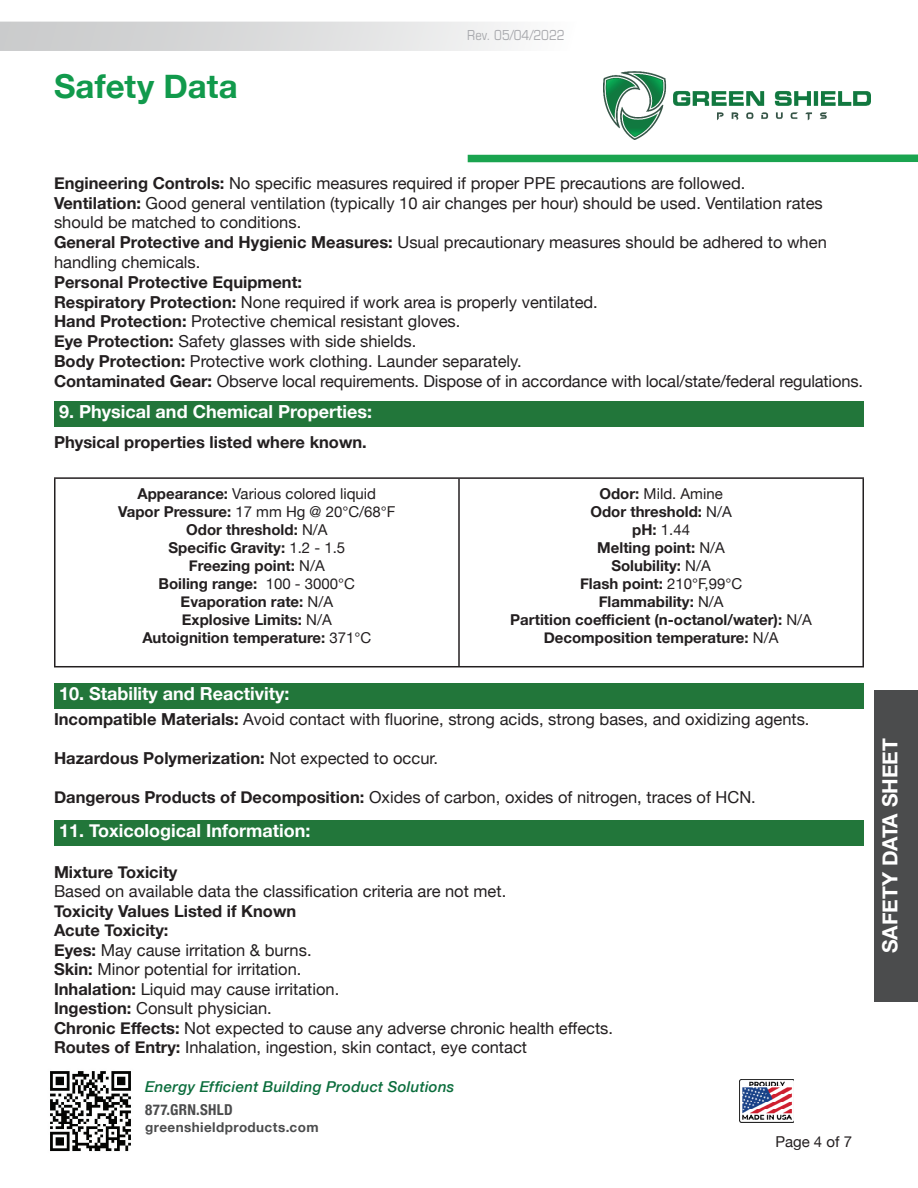
<style>
.page{position:relative;width:918px;height:1188px;background:#fff}
.page>*{position:absolute;margin:0;border:0;box-sizing:border-box;transform-origin:0 0}
.t1{font:700 33px "Helvetica Neue";letter-spacing:.005em;color:#119a4c}
.t2{font:700 21px "Helvetica Neue";color:#fff}
.t3{font:700 18px "Helvetica Neue";color:#fff}
.t4{font:16.5px/19.8px "Helvetica Neue";color:#231f20}
.t5{font:700 16.5px "Helvetica Neue";color:#231f20}
.t6{font:700 15px "Helvetica Neue";color:#231f20}
.t7{font:15px "Helvetica Neue";color:#231f20}
.t8{font:italic 500 15px "Helvetica Neue";letter-spacing:.02em;color:#0b6d3c}
.t9{font:15px "Eurostile Con";color:#a8a9ad}
.t10{font:700 condensed 15px "Helvetica Neue";letter-spacing:.02em;color:#4b4c4d}
.t11{font:700 13.5px "Helvetica Neue";letter-spacing:.03em;color:#4b4c4d}
.s1{font-weight:700}
.s2{font-weight:400}
</style>
<div class="page">
<img style="left:50px;top:1071px;width:81px;height:81px">
<svg style="left:0;top:22px;width:512px;height:29px;background:#dbdcdc"></svg>
<img style="left:603px;top:71px;width:268px;height:69px">
<img style="left:740px;top:1079px;width:54px;height:43px">
<div style="left:468px;top:154px;width:450px;height:8px;background:#1aa44f"></div>
<div style="left:875px;top:690px;width:43px;height:311px;background:#4b4c4d"></div>
<div style="left:54px;top:401px;width:810px;height:26px;background:#22763a"></div>
<hr style="left:54px;top:477px;width:405px;height:2px;background:#231f20">
<hr style="left:54px;top:479px;width:2px;height:187px;background:#231f20">
<hr style="left:459px;top:477px;width:405px;height:2px;background:#231f20">
<hr style="left:458px;top:479px;width:2px;height:187px;background:#231f20">
<hr style="left:862px;top:479px;width:2px;height:187px;background:#231f20">
<hr style="left:54px;top:666px;width:405px;height:1px;background:#231f20">
<hr style="left:459px;top:666px;width:405px;height:1px;background:#231f20">
<div style="left:54px;top:683px;width:810px;height:25px;background:#22763a"></div>
<div style="left:54px;top:820px;width:810px;height:26px;background:#22763a"></div>
<h1 class="t1" style="left:54px;top:61px;width:185px">Safety Data</h1>
<p class="t9" style="left:467px;top:25px;width:99px">Rev. 05/04/2022</p>
<p class="t4" style="left:54px;top:174px;width:693px"><span class="s1">Engineering Controls:</span> No specific measures required if proper PPE precautions are followed.</p>
<p class="t4" style="left:54px;top:194px;width:770px"><span class="s1">Ventilation:</span> Good general ventilation (typically 10 air changes per hour) should be used. Ventilation rates should be matched to conditions.</p>
<p class="t4" style="left:54px;top:233px;width:774px"><span class="s1">General Protective and Hygienic Measures:</span> Usual precautionary measures should be adhered to when handling chemicals.</p>
<p class="t5" style="left:54px;top:269px;width:250px">Personal Protective Equipment:</p>
<p class="t4" style="left:54px;top:293px;width:545px"><span class="s1">Respiratory Protection:</span> None required if work area is properly ventilated.</p>
<p class="t4" style="left:54px;top:313px;width:408px"><span class="s1">Hand Protection:</span> Protective chemical resistant gloves.</p>
<p class="t4" style="left:54px;top:332px;width:364px"><span class="s1">Eye Protection:</span> Safety glasses with side shields.</p>
<p class="t4" style="left:54px;top:352px;width:469px"><span class="s1">Body Protection:</span> Protective work clothing. Launder separately.</p>
<p class="t4" style="left:54px;top:372px;width:811px"><span class="s1">Contaminated Gear:</span> Observe local requirements. Dispose of in accordance with local/state/federal regulations.</p>
<p class="t3" style="left:59px;top:398px;width:315px">9. Physical and Chemical Properties:</p>
<p class="t5" style="left:54px;top:429px;width:314px">Physical properties listed where known.</p>
<p class="t7" style="left:138px;top:483px;width:240px"><span class="s1">Appearance:</span> Various colored liquid</p>
<p class="t7" style="left:118px;top:501px;width:279px"><span class="s1">Vapor Pressure:</span> 17 mm Hg @ 20°C/68°F</p>
<p class="t6" style="left:186px;top:518px;width:143px">Odor threshold: <span class="s2">N/A</span></p>
<p class="t6" style="left:169px;top:536px;width:178px">Specific Gravity: <span class="s2">1.2 - 1.5</span></p>
<p class="t6" style="left:189px;top:554px;width:137px">Freezing point: <span class="s2">N/A</span></p>
<p class="t6" style="left:159px;top:572px;width:198px">Boiling range: <span class="s2">100 - 3000°C</span></p>
<p class="t6" style="left:181px;top:590px;width:154px">Evaporation rate: <span class="s2">N/A</span></p>
<p class="t6" style="left:182px;top:608px;width:151px">Explosive Limits: <span class="s2">N/A</span></p>
<p class="t6" style="left:142px;top:626px;width:231px">Autoignition temperature: <span class="s2">371°C</span></p>
<p class="t7" style="left:599px;top:483px;width:125px"><span class="s1">Odor:</span> Mild. Amine</p>
<p class="t6" style="left:590px;top:500px;width:143px">Odor threshold: <span class="s2">N/A</span></p>
<p class="t7" style="left:632px;top:519px;width:59px"><span class="s1">pH:</span> 1.44</p>
<p class="t6" style="left:597px;top:536px;width:129px">Melting point: <span class="s2">N/A</span></p>
<p class="t6" style="left:611px;top:554px;width:101px">Solubility: <span class="s2">N/A</span></p>
<p class="t6" style="left:580px;top:572px;width:164px">Flash point: <span class="s2">210°F,99°C</span></p>
<p class="t6" style="left:599px;top:590px;width:126px">Flammability: <span class="s2">N/A</span></p>
<p class="t6" style="left:510px;top:608px;width:303px">Partition coefficient (n-octanol/water): <span class="s2">N/A</span></p>
<p class="t6" style="left:544px;top:626px;width:236px">Decomposition temperature: <span class="s2">N/A</span></p>
<p class="t3" style="left:59px;top:680px;width:232px">10. Stability and Reactivity:</p>
<p class="t4" style="left:54px;top:710px;width:757px"><span class="s1">Incompatible Materials:</span> Avoid contact with fluorine, strong acids, strong bases, and oxidizing agents.</p>
<p class="t5" style="left:54px;top:745px;width:386px">Hazardous Polymerization: <span class="s2">Not expected to occur.</span></p>
<p class="t4" style="left:54px;top:788px;width:703px"><span class="s1">Dangerous Products of Decomposition:</span> Oxides of carbon, oxides of nitrogen, traces of HCN.</p>
<p class="t3" style="left:59px;top:817px;width:253px">11. Toxicological Information:</p>
<p class="t5" style="left:54px;top:859px;width:125px">Mixture Toxicity</p>
<p class="t4" style="left:54px;top:883px;width:454px">Based on available data the classification criteria are not met.</p>
<p class="t5" style="left:54px;top:898px;width:244px">Toxicity Values Listed if Known</p>
<p class="t5" style="left:54px;top:918px;width:116px">Acute Toxicity:</p>
<p class="t4" style="left:54px;top:941px;width:259px"><span class="s1">Eyes:</span> May cause irritation &amp; burns.</p>
<p class="t4" style="left:54px;top:961px;width:249px"><span class="s1">Skin:</span> Minor potential for irritation.</p>
<p class="t4" style="left:54px;top:980px;width:287px"><span class="s1">Inhalation:</span> Liquid may cause irritation.</p>
<p class="t4" style="left:54px;top:1000px;width:219px"><span class="s1">Ingestion:</span> Consult physician.</p>
<p class="t4" style="left:54px;top:1019px;width:561px"><span class="s1">Chronic Effects:</span> Not expected to cause any adverse chronic health effects.</p>
<p class="t4" style="left:54px;top:1039px;width:475px"><span class="s1">Routes of Entry:</span> Inhalation, ingestion, skin contact, eye contact</p>
<p class="t8" style="left:145px;top:1074px;width:311px">Energy Efficient Building Product Solutions</p>
<p class="t10" style="left:145px;top:1097px;width:89px">877.GRN.SHLD</p>
<p class="t11" style="left:145px;top:1116px;width:175px">greenshieldproducts.com</p>
<p class="t7" style="left:775px;top:1131px;width:78px">Page 4 of 7</p>
<p class="t2" style="left:873px;top:953px;width:217px;rotate:-90deg">SAFETY DATA SHEET</p>
</div>
